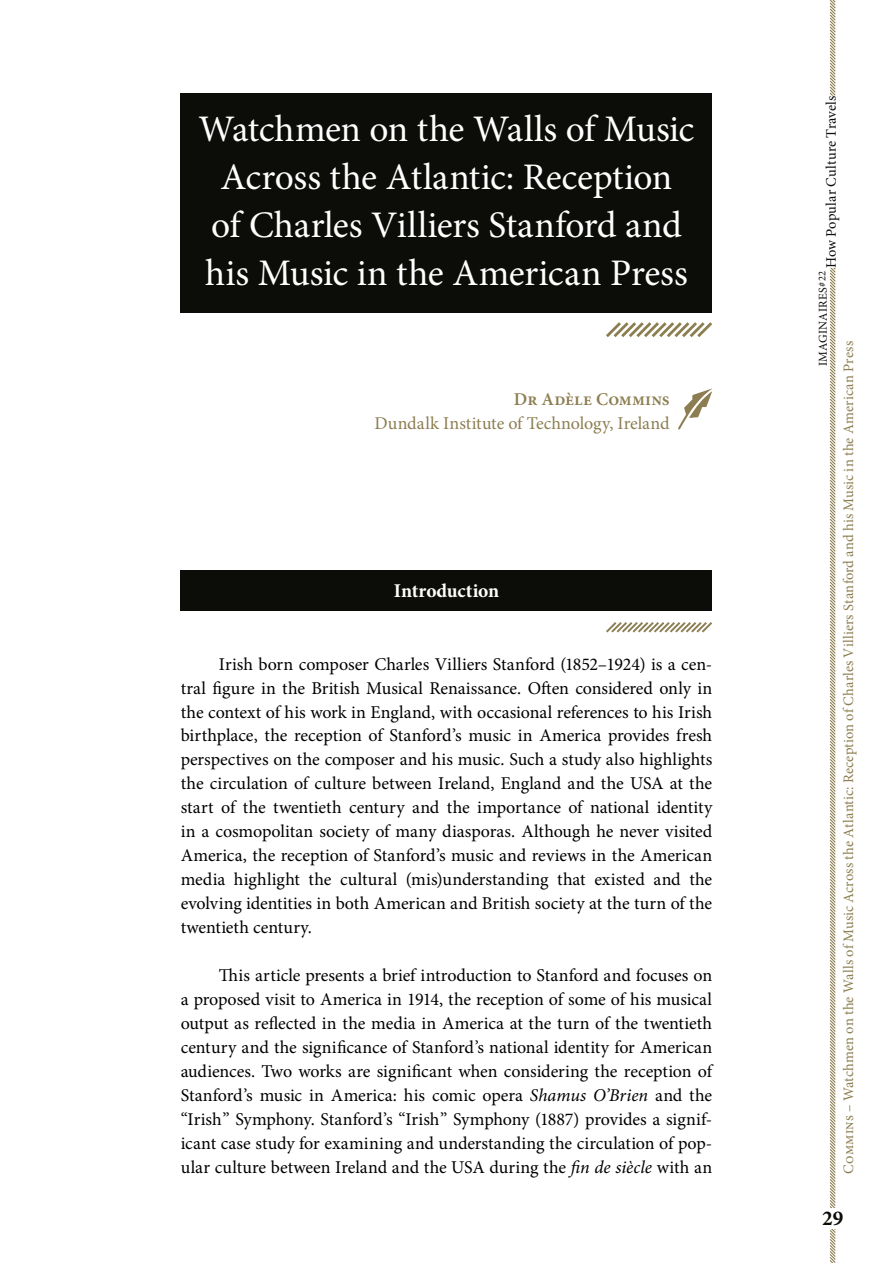
<style>
.page{position:relative;width:893px;height:1263px;background:#fff}
.page>*{position:absolute;margin:0;border:0;box-sizing:border-box;transform-origin:0 0}
.t1{font:37.5px/48px "Minion Pro";letter-spacing:-.02em;color:#fff;text-align:center}
.t2{font:700 21.15px "Minion Pro";color:#0c0d08}
.t3{font:700 19.5px "Minion Pro";letter-spacing:-.005em;color:#fff}
.t4{font:18px/24px "Minion Pro";letter-spacing:-.01em;color:#000;text-align:justify}
.t5{font:18px "Minion Pro";letter-spacing:.005em;color:#8c7e51}
.t6{font:600 18px "Minion Pro";letter-spacing:.005em;color:#8c7e51}
.t7{font:14.55px "Minion Pro";letter-spacing:.01em;color:#8c7e51}
.t8{font:14.55px "Minion Pro";letter-spacing:.005em;color:#0c0d08}
.t9{font:12px "Minion Pro";letter-spacing:.025em;color:#0c0d08}
.s1{font-style:italic}
.s2{font-size:10.5px}
</style>
<div class="page">
<svg style="left:829px;top:0;width:7px;height:1263px"></svg>
<div style="left:824px;top:96px;width:27px;height:172px;background:#fff"></div>
<div style="left:823px;top:1208px;width:19px;height:21px;background:#fff"></div>
<div style="left:181px;top:93px;width:531px;height:220px;background:#0c0d08"></div>
<svg style="left:606px;top:322px;width:107px;height:15px"></svg>
<div style="left:181px;top:570px;width:531px;height:41px;background:#0c0d08"></div>
<svg style="left:606px;top:622px;width:107px;height:11px"></svg>
<svg style="left:678px;top:389px;width:34px;height:41px"></svg>
<h1 class="t1" style="left:198px;top:106px;width:497px">Watchmen on the Walls of Music<br>Across the Atlantic: Reception<br>of Charles Villiers Stanford and his Music in the American Press</h1>
<p class="t6" style="left:514px;top:387px;width:157px">Dr Adèle Commins</p>
<p class="t5" style="left:375px;top:412px;width:296px">Dundalk Institute of Technology, Ireland</p>
<p class="t3" style="left:394px;top:577px;width:107px">Introduction</p>
<p class="t4" style="left:181px;top:652px;width:533px;text-indent:38px">Irish born composer Charles Villiers Stanford (1852–1924) is a cen&shy;tral figure in the British Musical Renaissance. Often considered only in the context of his work in England, with occasional references to his Irish birthplace, the reception of Stanford’s music in America provides fresh perspectives on the composer and his music. Such a study also highlights the circulation of culture between Ireland, England and the USA at the start of the twentieth century and the importance of national identity in a cosmopolitan society of many diasporas. Although he never visited America, the reception of Stanford’s music and reviews in the American media highlight the cultural (mis)understanding that existed and the evolving identities in both American and British society at the turn of the twentieth century.</p>
<p class="t4" style="left:181px;top:964px;width:533px;text-indent:38px">This article presents a brief introduction to Stanford and focuses on a proposed visit to America in 1914, the reception of some of his musical output as reflected in the media in America at the turn of the twentieth century and the significance of Stanford’s national identity for American audiences. Two works are significant when considering the reception of Stanford’s music in America: his comic opera <span class="s1">Shamus O’Brien</span> and the “Irish” Symphony. Stanford’s “Irish” Symphony (1887) provides a signif&shy;icant case study for examining and understanding the circulation of pop&shy;ular culture between Ireland and the USA during the <span class="s1">fin de siècle</span> with an</p>
<p class="t8" style="left:821px;top:268px;width:174px;rotate:-90deg">How Popular Culture Travels</p>
<p class="t9" style="left:815px;top:366px;width:97px;rotate:-90deg">IMAGINAIRES<span class="s2">#22</span></p>
<p class="t7" style="left:839px;top:1173px;width:834px;rotate:-90deg">Commins – Watchmen on the Walls of Music Across the Atlantic: Reception of Charles Villiers Stanford and his Music in the American Press</p>
<p class="t2" style="left:822px;top:1203px;width:23px">29</p>
</div>
